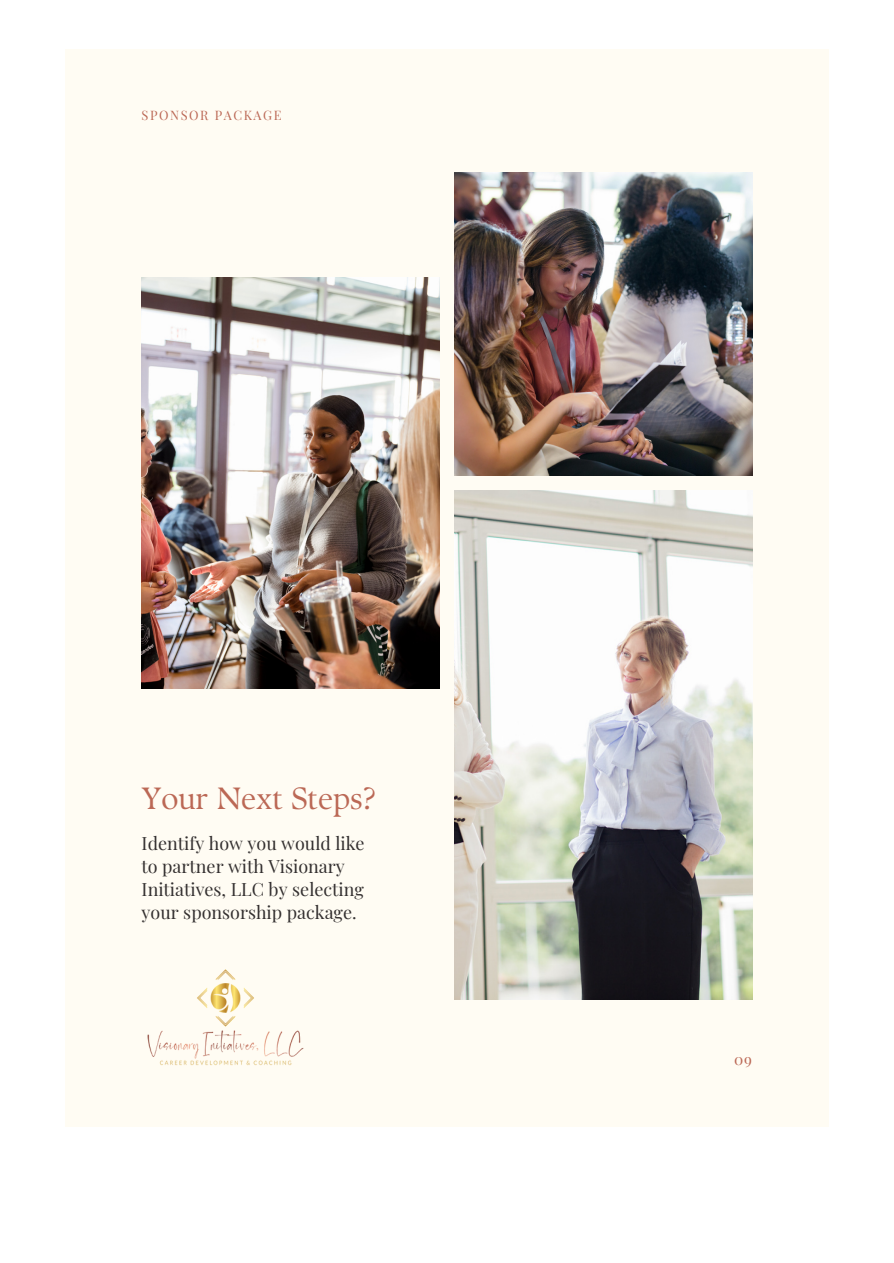
<style>
.page{position:relative;width:894px;height:1263px;background:#fff}
.page>*{position:absolute;margin:0;border:0;box-sizing:border-box;transform-origin:0 0}
.t1{font:30.75px "TY Serif D";color:#bb6855}
.t2{font:17.85px/23.1px "Playfair Display";color:#343030}
.t3{font:15.3px "Playfair Display";color:#bb6855}
.t4{font:12.75px "Playfair Display";letter-spacing:.12em;color:#bb6855}
</style>
<div class="page">
<div style="left:65px;top:50px;width:763px;height:1077px;background:#fffcf3"></div>
<img style="left:141px;top:278px;width:299px;height:410px">
<img style="left:454px;top:490px;width:298px;height:509px">
<img style="left:454px;top:173px;width:298px;height:303px">
<img style="left:147px;top:969px;width:157px;height:97px">
<p class="t4" style="left:141px;top:107px;width:141px">SPONSOR PACKAGE</p>
<p class="t1" style="left:141px;top:780px;width:236px">Your Next Steps?</p>
<p class="t2" style="left:141px;top:831px;width:224px">Identify how you would like to partner with Visionary<br>Initiatives, LLC by selecting your sponsorship package.</p>
<p class="t3" style="left:733px;top:1049px;width:19px">09</p>
</div>
